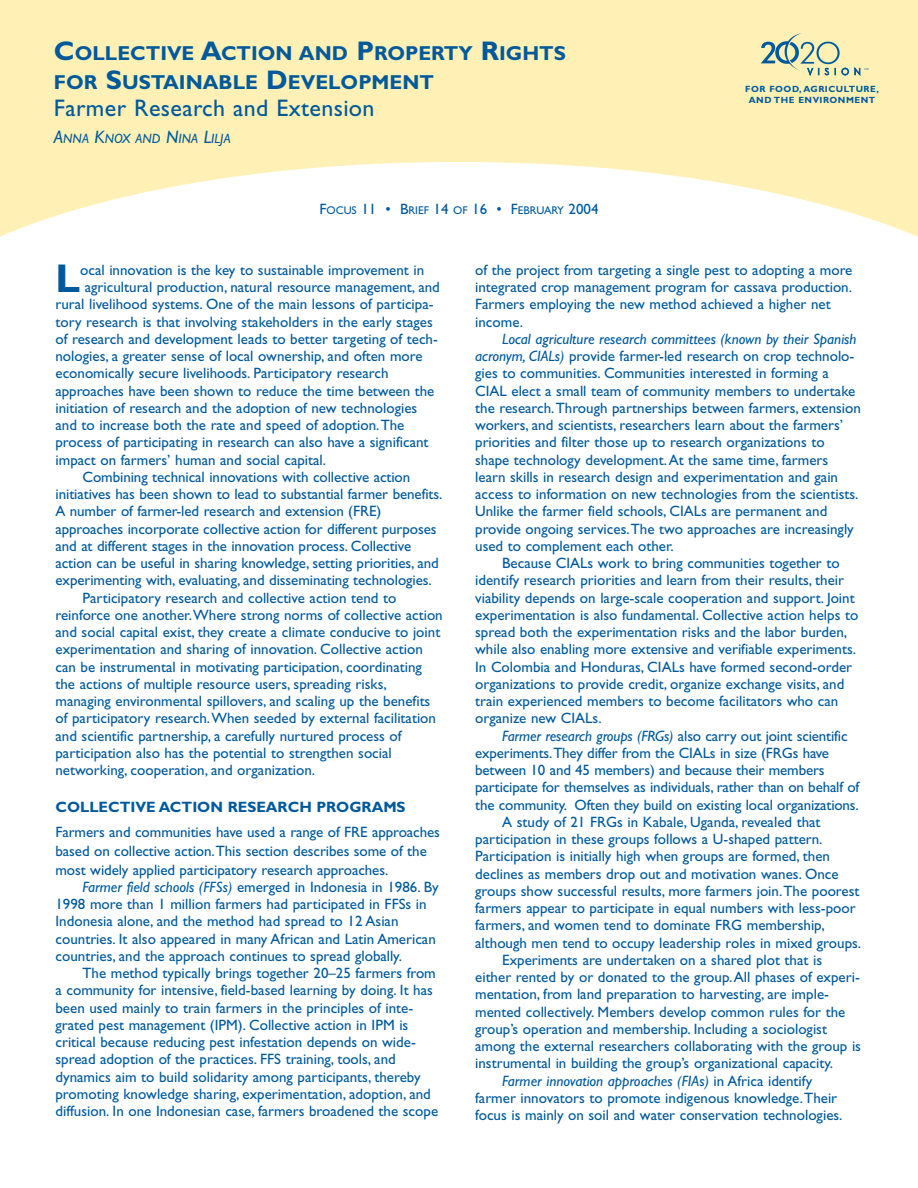
<style>
.page{position:relative;width:918px;height:1188px;background:#fff}
.page>*{position:absolute;margin:0;border:0;box-sizing:border-box;transform-origin:0 0}
.t1{font:700 40.2px "Gill Sans";color:#00599b}
.t2{font:24px "Gill Sans";letter-spacing:.015em;color:#00599b}
.t3{font:700 20.25px/28.5px "Gill Sans";color:#00599b}
.t4{font:15px/17.2px "Gill Sans";color:#00599b}
.t5{font:italic 15px "Gill Sans";color:#00599b}
.t6{font:700 15px "Gill Sans";color:#00599b}
.t7{font:italic 13.5px "Gill Sans";color:#00599b}
.t8{font:11.25px "Gill Sans";color:#00599b}
.t9{font:700 9px/10.8px "Gill Sans";letter-spacing:.055em;color:#00599b;text-align:center}
.s1{font-size:27px}
.s2{font-size:18px}
.s3{font-size:15px}
.s4{font-style:italic}
.s5{font-style:normal}
</style>
<div class="page">
<svg style="left:0;top:0;width:918px;height:237px;fill:#fff1b5"></svg>
<svg style="left:761px;top:33px;width:107px;height:43px;background:#d5d7b0"></svg>
<h3 class="t3" style="left:54px;top:42px;width:514px"><span class="s1">C</span>OLLECTIVE <span class="s1">A</span>CTION AND <span class="s1">P</span>ROPERTY <span class="s1">R</span>IGHTS<br>FOR <span class="s1">S</span>USTAINABLE <span class="s1">D</span>EVELOPMENT</h3>
<h2 class="t2" style="left:54px;top:100px;width:322px">Farmer Research and Extension</h2>
<p class="t7" style="left:54px;top:134px;width:178px"><span class="s2">A</span>NNA <span class="s2">K</span>NOX AND <span class="s2">N</span>INA <span class="s2">L</span>ILJA</p>
<p class="t8" style="left:319px;top:207px;width:281px"><span class="s3">F</span>OCUS <span class="s3">11 • B</span>RIEF <span class="s3">14</span> OF <span class="s3">16 • F</span>EBRUARY <span class="s3">2004</span></p>
<p class="t9" style="left:745px;top:85px;width:135px">FOR FOOD, AGRICULTURE,<br>AND THE ENVIRONMENT</p>
<h1 class="t1" style="left:56px;top:265px;width:26px">L</h1>
<p class="t4" style="left:80px;top:263px;width:346px">ocal innovation is the key to sustainable improvement in</p>
<p class="t4" style="left:85px;top:280px;width:357px">agricultural production, natural resource management, and</p>
<p class="t4" style="left:56px;top:297px;width:380px">rural livelihood systems. One of the main lessons of participa-</p>
<p class="t4" style="left:56px;top:315px;width:379px">tory research is that involving stakeholders in the early stages</p>
<p class="t4" style="left:56px;top:332px;width:384px">of research and development leads to better targeting of tech-</p>
<p class="t4" style="left:56px;top:349px;width:369px">nologies, a greater sense of local ownership, and often more</p>
<p class="t4" style="left:56px;top:366px;width:335px">economically secure livelihoods. Participatory research</p>
<p class="t4" style="left:56px;top:384px;width:380px">approaches have been shown to reduce the time between the</p>
<p class="t4" style="left:56px;top:401px;width:363px">initiation of research and the adoption of new technologies</p>
<p class="t4" style="left:56px;top:418px;width:350px">and to increase both the rate and speed of adoption.The</p>
<p class="t4" style="left:56px;top:435px;width:375px">process of participating in research can also have a significant</p>
<p class="t4" style="left:56px;top:453px;width:272px">impact on farmers’ human and social capital.</p>
<p class="t4" style="left:83px;top:470px;width:329px">Combining technical innovations with collective action</p>
<p class="t4" style="left:56px;top:487px;width:389px">initiatives has been shown to lead to substantial farmer benefits.</p>
<p class="t4" style="left:56px;top:504px;width:327px">A number of farmer-led research and extension (FRE)</p>
<p class="t4" style="left:56px;top:522px;width:383px">approaches incorporate collective action for different purposes</p>
<p class="t4" style="left:56px;top:539px;width:357px">and at different stages in the innovation process. Collective</p>
<p class="t4" style="left:56px;top:556px;width:385px">action can be useful in sharing knowledge, setting priorities, and</p>
<p class="t4" style="left:56px;top:573px;width:378px">experimenting with, evaluating, and disseminating technologies.</p>
<p class="t4" style="left:83px;top:591px;width:315px">Participatory research and collective action tend to</p>
<p class="t4" style="left:56px;top:608px;width:389px">reinforce one another.Where strong norms of collective action</p>
<p class="t4" style="left:56px;top:625px;width:386px">and social capital exist, they create a climate conducive to joint</p>
<p class="t4" style="left:56px;top:642px;width:369px">experimentation and sharing of innovation. Collective action</p>
<p class="t4" style="left:56px;top:660px;width:368px">can be instrumental in motivating participation, coordinating</p>
<p class="t4" style="left:56px;top:677px;width:333px">the actions of multiple resource users, spreading risks,</p>
<p class="t4" style="left:56px;top:694px;width:376px">managing environmental spillovers, and scaling up the benefits</p>
<p class="t4" style="left:56px;top:711px;width:382px">of participatory research.When seeded by external facilitation</p>
<p class="t4" style="left:56px;top:729px;width:348px">and scientific partnership, a carefully nurtured process of</p>
<p class="t4" style="left:56px;top:746px;width:338px">participation also has the potential to strengthen social</p>
<p class="t4" style="left:56px;top:763px;width:261px">networking, cooperation, and organization.</p>
<p class="t6" style="left:56px;top:802px;width:352px">COLLECTIVE ACTION RESEARCH PROGRAMS</p>
<p class="t4" style="left:56px;top:824px;width:386px;line-height:18.8px">Farmers and communities have used a range of FRE approaches based on collective action.This section describes some of the most widely applied participatory research approaches.</p>
<p class="t4" style="left:56px;top:880px;width:385px;text-indent:27px"><span class="s4">Farmer field schools (FFSs)</span> emerged in Indonesia in 1986. By 1998 more than 1 million farmers had participated in FFSs in Indonesia alone, and the method had spread to 12 Asian countries. It also appeared in many African and Latin American countries, and the approach continues to spread globally.</p>
<p class="t4" style="left:56px;top:966px;width:384px;text-indent:27px">The method typically brings together 20–25 farmers from a community for intensive, field-based learning by doing. It has been used mainly to train farmers in the principles of inte&shy;grated pest management (IPM). Collective action in IPM is critical because reducing pest infestation depends on wide&shy;spread adoption of the practices. FFS training, tools, and dynamics aim to build solidarity among participants, thereby promoting knowledge sharing, experimentation, adoption, and diffusion. In one Indonesian case, farmers broadened the scope</p>
<p class="t4" style="left:475px;top:263px;width:379px">of the project from targeting a single pest to adopting a more integrated crop management program for cassava production.<br>Farmers employing the new method achieved a higher net income.</p>
<p class="t4" style="left:475px;top:332px;width:387px;text-indent:27px"><span class="s4">Local agriculture research committees (known by their Spanish acronym, CIALs)</span> provide farmer-led research on crop technolo&shy;gies to communities. Communities interested in forming a CIAL elect a small team of community members to undertake the research.Through partnerships between farmers, extension workers, and scientists, researchers learn about the farmers’ priorities and filter those up to research organizations to shape technology development.At the same time, farmers learn skills in research design and experimentation and gain access to information on new technologies from the scientists.<br>Unlike the farmer field schools, CIALs are permanent and provide ongoing services.The two approaches are increasingly used to complement each other.</p>
<p class="t4" style="left:475px;top:556px;width:385px;text-indent:27px">Because CIALs work to bring communities together to identify research priorities and learn from their results, their viability depends on large-scale cooperation and support. Joint experimentation is also fundamental. Collective action helps to spread both the experimentation risks and the labor burden, while also enabling more extensive and verifiable experiments.<br>In Colombia and Honduras, CIALs have formed second-order organizations to provide credit, organize exchange visits, and train experienced members to become facilitators who can organize new CIALs.</p>
<p class="t4" style="left:502px;top:729px;width:347px"><span class="s4">Farmer research groups (FRGs)</span> also carry out joint scientific</p>
<p class="t4" style="left:475px;top:746px;width:355px">experiments.They differ from the CIALs in size (FRGs have</p>
<p class="t4" style="left:475px;top:763px;width:351px">between 10 and 45 members) and because their members</p>
<p class="t4" style="left:475px;top:780px;width:386px">participate for themselves as individuals, rather than on behalf of</p>
<p class="t4" style="left:475px;top:798px;width:385px">the community. Often they build on existing local organizations.</p>
<p class="t4" style="left:502px;top:815px;width:320px">A study of 21 FRGs in Kabale, Uganda, revealed that</p>
<p class="t4" style="left:475px;top:832px;width:349px">participation in these groups follows a U-shaped pattern.</p>
<p class="t4" style="left:475px;top:849px;width:356px">Participation is initially high when groups are formed, then</p>
<p class="t4" style="left:475px;top:867px;width:365px">declines as members drop out and motivation wanes. Once</p>
<p class="t4" style="left:475px;top:884px;width:386px">groups show successful results, more farmers join.The poorest</p>
<p class="t4" style="left:475px;top:901px;width:382px">farmers appear to participate in equal numbers with less-poor</p>
<p class="t4" style="left:475px;top:918px;width:351px">farmers, and women tend to dominate FRG membership,</p>
<p class="t4" style="left:475px;top:936px;width:388px">although men tend to occupy leadership roles in mixed groups.</p>
<p class="t4" style="left:502px;top:953px;width:321px">Experiments are undertaken on a shared plot that is</p>
<p class="t4" style="left:475px;top:970px;width:386px">either rented by or donated to the group.All phases of experi-</p>
<p class="t4" style="left:475px;top:987px;width:355px">mentation, from land preparation to harvesting, are imple-</p>
<p class="t4" style="left:475px;top:1005px;width:372px">mented collectively. Members develop common rules for the</p>
<p class="t4" style="left:475px;top:1022px;width:353px">group’s operation and membership. Including a sociologist</p>
<p class="t4" style="left:475px;top:1039px;width:387px">among the external researchers collaborating with the group is</p>
<p class="t4" style="left:475px;top:1056px;width:359px">instrumental in building the group’s organizational capacity.</p>
<p class="t5" style="left:502px;top:1075px;width:312px">Farmer innovation approaches (FIAs) <span class="s5">in Africa identify</span></p>
<p class="t4" style="left:475px;top:1091px;width:364px">farmer innovators to promote indigenous knowledge.Their</p>
<p class="t4" style="left:475px;top:1108px;width:369px">focus is mainly on soil and water conservation technologies.</p>
</div>
